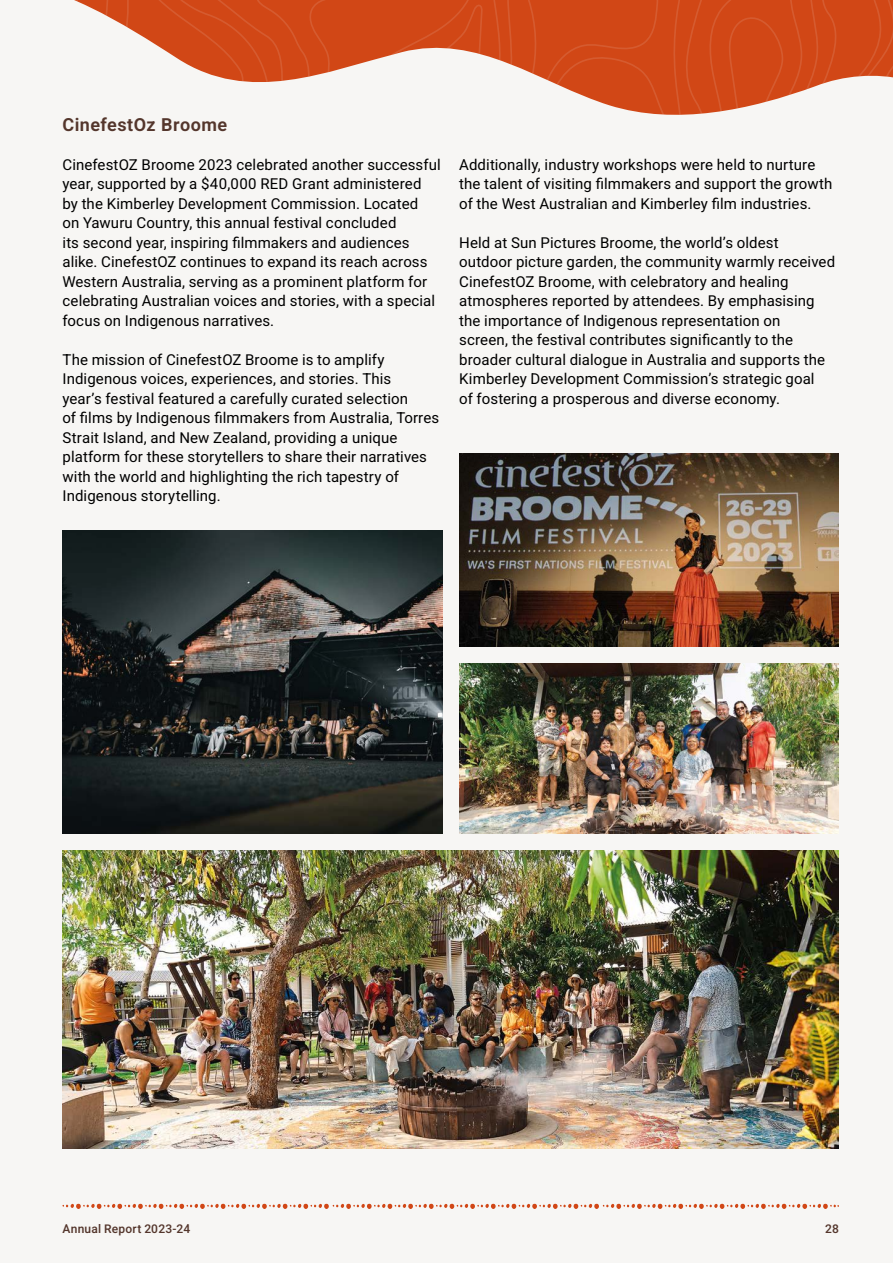
<style>
.page{position:relative;width:893px;height:1263px;background:#f7f6f4}
.page>*{position:absolute;margin:0;border:0;box-sizing:border-box;transform-origin:0 0}
.t1{font:600 18px "Heebo";letter-spacing:.025em;color:#54362c}
.t2{font:15px/19.5px "Heebo";letter-spacing:.005em;color:#000}
.t3{font:500 12px "Heebo";letter-spacing:.02em;color:#54362c}
</style>
<div class="page">
<svg style="left:62px;top:1203px;width:777px;height:6px"></svg>
<img style="left:63px;top:530px;width:379px;height:303px">
<img style="left:459px;top:664px;width:380px;height:169px">
<img style="left:459px;top:454px;width:380px;height:193px">
<img style="left:63px;top:850px;width:776px;height:298px">
<svg style="left:74px;top:0;width:819px;height:115px"></svg>
<p class="t1" style="left:63px;top:112px;width:166px">CinefestOz Broome</p>
<p class="t2" style="left:63px;top:155px;width:380px">CinefestOZ Broome 2023 celebrated another successful year, supported by a $40,000 RED Grant administered by the Kimberley Development Commission. Located<br>on Yawuru Country, this annual festival concluded<br>its second year, inspiring filmmakers and audiences alike. CinefestOZ continues to expand its reach across Western Australia, serving as a prominent platform for celebrating Australian voices and stories, with a special focus on Indigenous narratives.</p>
<p class="t2" style="left:63px;top:350px;width:378px">The mission of CinefestOZ Broome is to amplify Indigenous voices, experiences, and stories. This<br>year’s festival featured a carefully curated selection<br>of films by Indigenous filmmakers from Australia, Torres Strait Island, and New Zealand, providing a unique platform for these storytellers to share their narratives with the world and highlighting the rich tapestry of Indigenous storytelling.</p>
<p class="t2" style="left:459px;top:155px;width:375px">Additionally, industry workshops were held to nurture the talent of visiting filmmakers and support the growth of the West Australian and Kimberley film industries.</p>
<p class="t2" style="left:459px;top:233px;width:377px">Held at Sun Pictures Broome, the world’s oldest outdoor picture garden, the community warmly received CinefestOZ Broome, with celebratory and healing atmospheres reported by attendees. By emphasising the importance of Indigenous representation on<br>screen, the festival contributes significantly to the broader cultural dialogue in Australia and supports the Kimberley Development Commission’s strategic goal<br>of fostering a prosperous and diverse economy.</p>
<p class="t3" style="left:63px;top:1220px;width:129px">Annual Report 2023-24</p>
<p class="t3" style="left:825px;top:1220px;width:15px">28</p>
</div>
